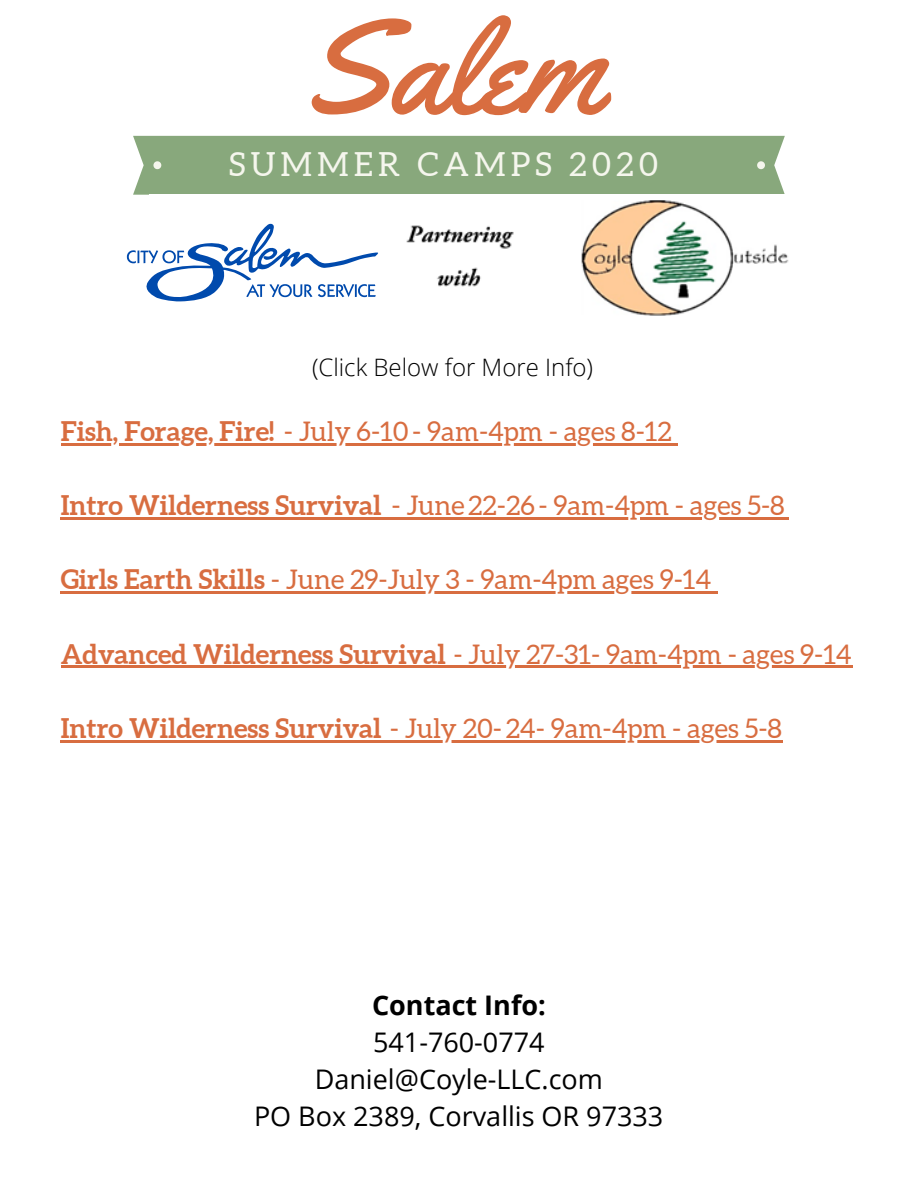
<style>
.page{position:relative;width:918px;height:1188px;background:#fff}
.page>*{position:absolute;margin:0;border:0;box-sizing:border-box;transform-origin:0 0}
.t1{font:132.75px "Yellowtail";color:#d86d40}
.t2{font:33.15px "Aleo";letter-spacing:.15em;color:#f5f6ed}
.t3{font:27px "Aleo";color:#d86d40}
.t4{font:27px/37.2px "Open Sans";color:#000;text-align:center}
.t5{font:700 27px "Open Sans";color:#000}
.t6{font:300 24px "Open Sans";color:#000}
.s1{font-weight:700}
</style>
<div class="page">
<div style="left:133px;top:136px;width:652px;height:59px;background:#88a87c"></div>
<img style="left:406px;top:200px;width:383px;height:116px">
<svg style="left:127px;top:224px;width:251px;height:77px"></svg>
<hr style="left:61px;top:443px;width:214px;height:2px;background:#d86d40">
<hr style="left:275px;top:443px;width:397px;height:2px;background:#d86d40">
<svg style="left:672px;top:443px;width:6px;height:2px"></svg>
<hr style="left:61px;top:517px;width:321px;height:3px;background:#d86d40">
<hr style="left:382px;top:517px;width:407px;height:3px;background:#d86d40">
<hr style="left:61px;top:592px;width:204px;height:2px;background:#d86d40">
<hr style="left:265px;top:592px;width:447px;height:2px;background:#d86d40">
<svg style="left:712px;top:592px;width:6px;height:2px"></svg>
<hr style="left:61px;top:666px;width:385px;height:2px;background:#d86d40">
<hr style="left:446px;top:666px;width:406px;height:2px;background:#d86d40">
<hr style="left:61px;top:740px;width:323px;height:2px;background:#d86d40">
<hr style="left:384px;top:740px;width:399px;height:2px;background:#d86d40">
<h1 class="t1" style="left:303px;top:-16px;width:302px">Salem</h1>
<p class="t2" style="left:229px;top:145px;width:431px">SUMMER CAMPS 2020</p>
<p class="t6" style="left:312px;top:350px;width:283px">(Click Below for More Info)</p>
<p class="t3" style="left:61px;top:416px;width:613px"><span class="s1">Fish, Forage, Fire!</span> - July 6-10 - 9am-4pm - ages 8-12</p>
<p class="t3" style="left:61px;top:490px;width:726px"><span class="s1">Intro Wilderness Survival</span> - June 22-26 - 9am-4pm - ages 5-8</p>
<p class="t3" style="left:61px;top:564px;width:652px"><span class="s1">Girls Earth Skills</span> - June 29-July 3 - 9am-4pm ages 9-14</p>
<p class="t3" style="left:61px;top:639px;width:793px"><span class="s1">Advanced Wilderness Survival</span> - July 27-31- 9am-4pm - ages 9-14</p>
<p class="t3" style="left:61px;top:713px;width:723px"><span class="s1">Intro Wilderness Survival</span> - July 20- 24- 9am-4pm - ages 5-8</p>
<p class="t5" style="left:372px;top:986px;width:175px">Contact Info:</p>
<p class="t4" style="left:254px;top:1023px;width:411px">541-760-0774<br>Daniel@Coyle-LLC.com<br>PO Box 2389, Corvallis OR 97333</p>
</div>
